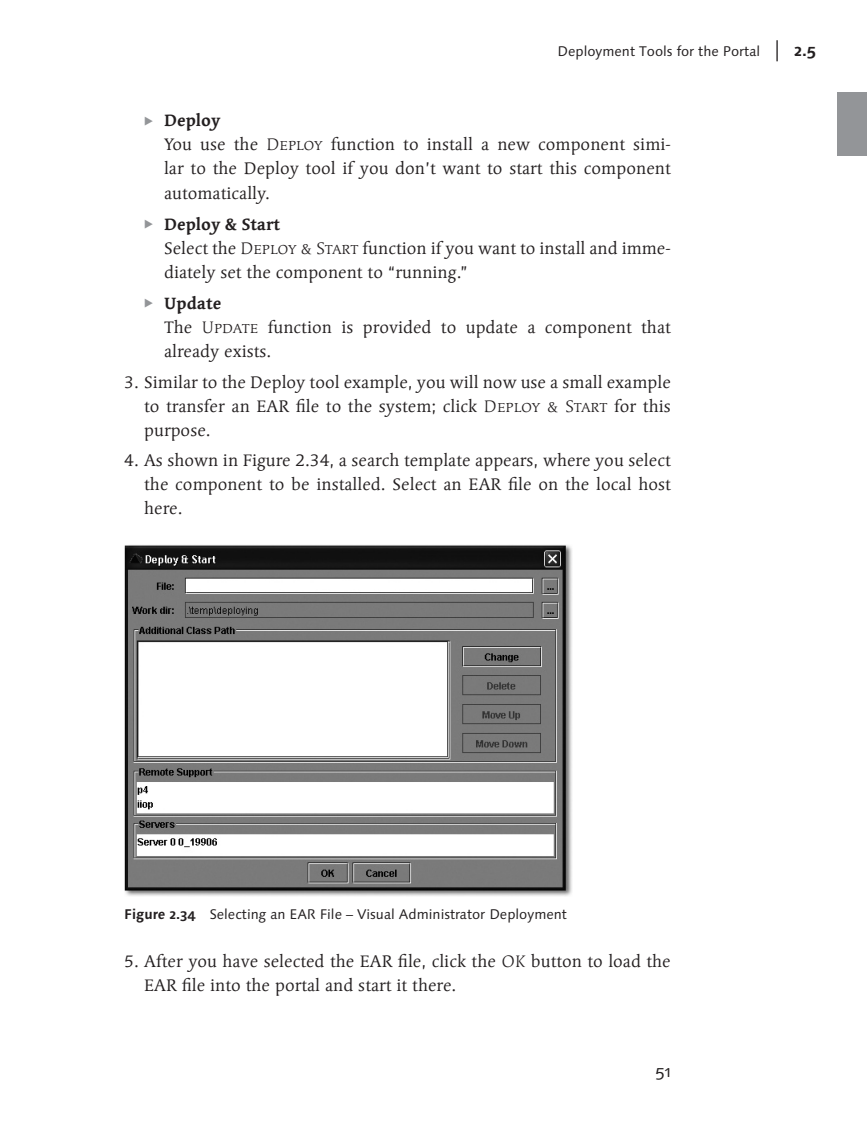
<style>
.page{position:relative;width:867px;height:1131px;background:#fff}
.page>*{position:absolute;margin:0;border:0;box-sizing:border-box;transform-origin:0 0}
.t1{font:16.62px/24px "Linotype Syntax Serif";color:#231f20;text-align:justify}
.t2{font:700 16.62px "Linotype Syntax Os F";color:#231f20}
.t3{font:16.62px "Linotype Syntax Os F";color:#231f20}
.t4{font:700 16.1px "Linotype Syntax Serif";color:#231f20}
.t5{font:14px "Linotype Syntax";color:#231f20}
.s1{font-family:"European Pi Three";font-weight:400;font-size:11.38px;color:#939598}
.s2{font-family:"Linotype Syntax Serif SC";font-weight:300}
.s3{font-family:"Linotype Syntax Os F";font-weight:700}
</style>
<div class="page">
<svg style="left:776px;top:40px;width:1px;height:21px"></svg>
<div style="left:836px;top:93px;width:30px;height:63px;background:#939598"></div>
<img style="left:124px;top:545px;width:448px;height:351px">
<p class="t5" style="left:557px;top:43px;width:204px">Deployment Tools for the Portal</p>
<p class="t2" style="left:793px;top:40px;width:24px">2.5</p>
<p class="t4" style="left:144px;top:110px;width:78px"><span class="s1">E</span> Deploy</p>
<p class="t1" style="left:164px;top:133px;width:508px">You use the <span class="s2">Deploy</span> function to install a new component simi&shy;lar to the Deploy tool if you don’t want to start this component automatically.</p>
<p class="t4" style="left:144px;top:214px;width:137px"><span class="s1">E</span> Deploy &amp; Start</p>
<p class="t1" style="left:164px;top:236px;width:508px">Select the <span class="s2">Deploy &amp; Start</span> function if you want to install and imme&shy;diately set the component to “running.”</p>
<p class="t4" style="left:144px;top:293px;width:79px"><span class="s1">E</span> Update</p>
<p class="t1" style="left:164px;top:316px;width:508px">The <span class="s2">Update</span> function is provided to update a component that already exists.</p>
<p class="t1" style="left:144px;top:371px;width:528px;text-indent:-20px">3. Similar to the Deploy tool example, you will now use a small example to transfer an EAR file to the system; click <span class="s2">Deploy &amp; Start</span> for this purpose.</p>
<p class="t1" style="left:144px;top:449px;width:528px;text-indent:-20px">4. As shown in Figure 2.34, a search template appears, where you select the component to be installed. Select an EAR file on the local host here.</p>
<p class="t5" style="left:124px;top:905px;width:444px"><span class="s3">Figure 2.34</span> Selecting an EAR File – Visual Administrator Deployment</p>
<p class="t1" style="left:144px;top:949px;width:528px;text-indent:-20px">5. After you have selected the EAR file, click the <span class="s2">OK</span> button to load the<br>EAR file into the portal and start it there.</p>
<p class="t3" style="left:655px;top:1061px;width:17px">51</p>
</div>
